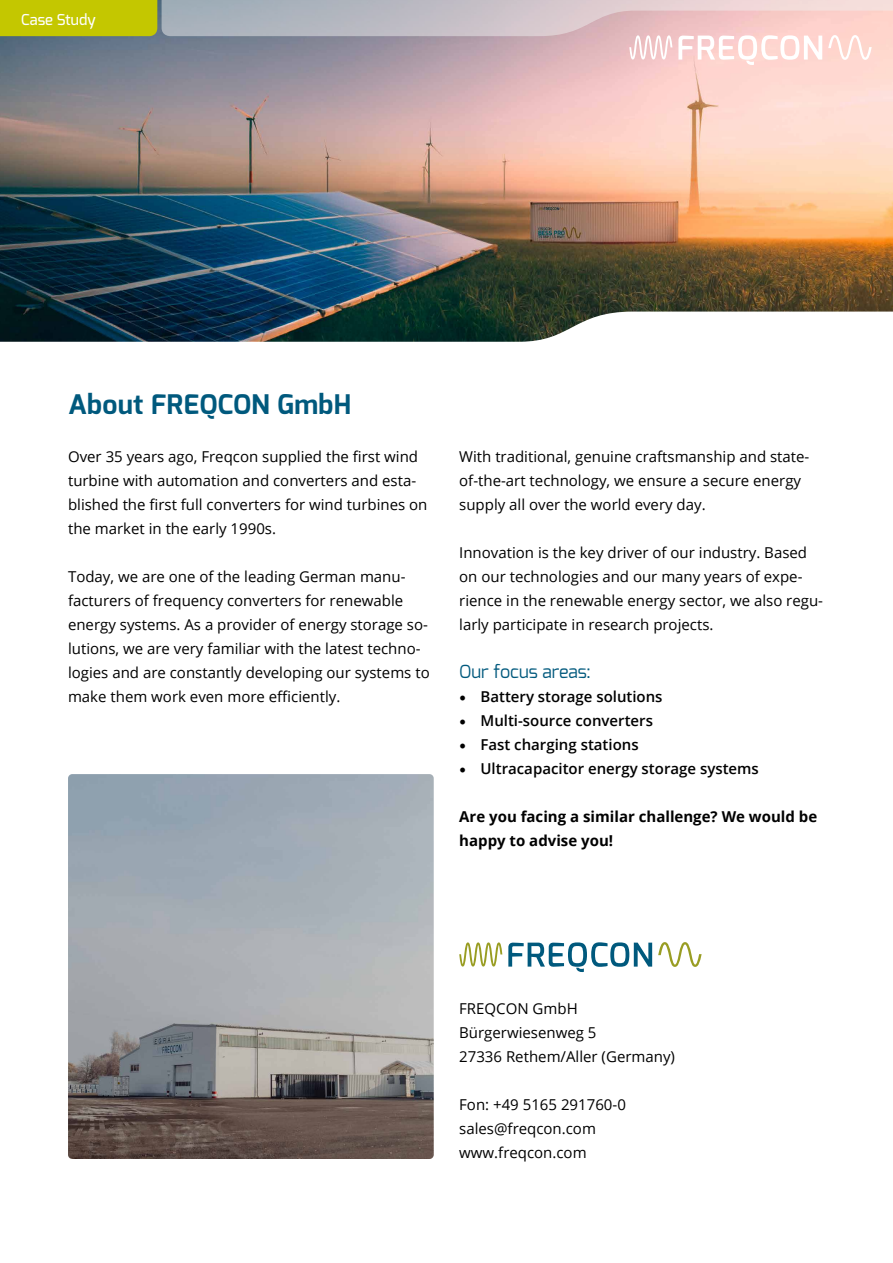
<style>
.page{position:relative;width:893px;height:1263px;background:#fff}
.page>*{position:absolute;margin:0;border:0;box-sizing:border-box;transform-origin:0 0}
.t1{font:700 27px "Exo";letter-spacing:.015em;color:#00597d}
.t2{font:18px "Exo";color:#00597d}
.t3{font:15px/24px "Open Sans";color:#000}
.t4{font:600 15px "Open Sans";color:#000}
.t5{font:700 15px/24px "Open Sans";color:#000}
.t6{font:500 15px "Exo";color:#fff}
.s1{font-family:"Minion Pro";font-size:18px}
</style>
<div class="page">
<img style="left:0;top:66px;width:893px;height:246px">
<img style="left:0;top:312px;width:621px;height:30px">
<svg style="left:0;top:0;width:893px;height:66px;background:#c2b4a7"></svg>
<svg style="left:508px;top:942px;width:144px;height:30px"></svg>
<svg style="left:658px;top:942px;width:44px;height:25px"></svg>
<svg style="left:459px;top:942px;width:43px;height:24px"></svg>
<img style="left:68px;top:774px;width:366px;height:385px">
<p class="t6" style="left:21px;top:10px;width:76px">Case Study</p>
<h1 class="t1" style="left:68px;top:387px;width:285px">About FREQCON GmbH</h1>
<p class="t3" style="left:68px;top:444px;width:361px">Over 35 years ago, Freqcon supplied the first wind turbine with automation and converters and esta&shy;blished the first full converters for wind turbines on the market in the early 1990s.</p>
<p class="t3" style="left:68px;top:564px;width:363px">Today, we are one of the leading German manu&shy;facturers of frequency converters for renewable energy systems. As a provider of energy storage so&shy;lutions, we are very familiar with the latest techno&shy;logies and are constantly developing our systems to make them work even more efficiently.</p>
<p class="t3" style="left:459px;top:444px;width:352px">With traditional, genuine craftsmanship and state&shy;of-the-art technology, we ensure a secure energy supply all over the world every day.</p>
<p class="t3" style="left:459px;top:540px;width:365px">Innovation is the key driver of our industry. Based on our technologies and our many years of expe&shy;rience in the renewable energy sector, we also regu&shy;larly participate in research projects.</p>
<p class="t2" style="left:459px;top:660px;width:133px">Our focus areas:</p>
<p class="t4" style="left:459px;top:686px;width:205px"><span class="s1">•</span> Battery storage solutions</p>
<p class="t4" style="left:459px;top:710px;width:195px"><span class="s1">•</span> Multi-source converters</p>
<p class="t4" style="left:459px;top:734px;width:181px"><span class="s1">•</span> Fast charging stations</p>
<p class="t4" style="left:459px;top:758px;width:301px"><span class="s1">•</span> Ultracapacitor energy storage systems</p>
<p class="t5" style="left:459px;top:804px;width:359px">Are you facing a similar challenge? We would be happy to advise you!</p>
<p class="t3" style="left:459px;top:996px;width:217px">FREQCON GmbH<br>Bürgerwiesenweg 5<br>27336 Rethem/Aller (Germany)</p>
<p class="t3" style="left:459px;top:1092px;width:168px">Fon: +49 5165 291760-0 sales@freqcon.com www.freqcon.com</p>
</div>
